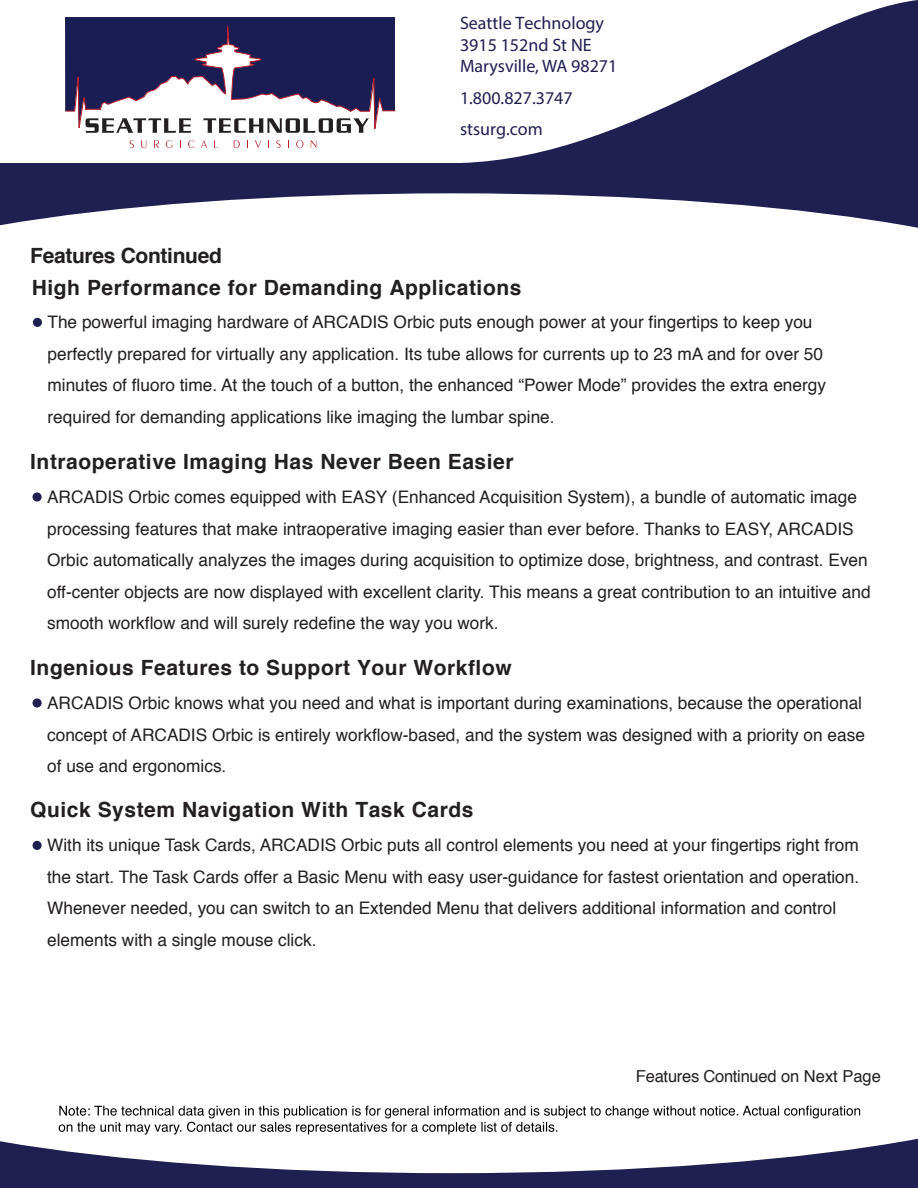
<style>
.page{position:relative;width:918px;height:1188px;background:#fff}
.page>*{position:absolute;margin:0;border:0;box-sizing:border-box;transform-origin:0 0}
.t1{font:700 21px "Helvetica";letter-spacing:.025em;color:#231f20}
.t2{font:700 21px "Helvetica";letter-spacing:-.015em;color:#231f20}
.t3{font:18px/21.6px "Myriad Pro";color:#201f52}
.t4{font:17.25px/31.5px "Helvetica";color:#231f20}
.t5{font:16.5px "Helvetica";letter-spacing:-.015em;color:#231f20}
</style>
<div class="page">
<svg style="left:0;top:1139px;width:918px;height:49px;fill:#201f52"></svg>
<svg style="left:0;top:184px;width:918px;height:44px"></svg>
<svg style="left:461px;top:0;width:457px;height:163px"></svg>
<div style="left:0;top:163px;width:918px;height:21px;background:#201f52"></div>
<svg style="left:59px;top:1106px;width:801px;height:29px"></svg>
<div style="left:33px;top:492px;width:9px;height:10px;background:#201f52;border-radius:50%"></div>
<div style="left:33px;top:318px;width:9px;height:9px;background:#201f52;border-radius:50%"></div>
<div style="left:33px;top:698px;width:9px;height:10px;background:#201f52;border-radius:50%"></div>
<div style="left:33px;top:841px;width:9px;height:9px;background:#201f52;border-radius:50%"></div>
<svg style="left:65px;top:17px;width:331px;height:131px"></svg>
<p class="t2" style="left:30px;top:239px;width:193px">Features Continued</p>
<p class="t3" style="left:460px;top:12px;width:159px">Seattle Technology<br>3915 152nd St NE<br>Marysville, WA 98271</p>
<p class="t3" style="left:460px;top:82px;width:114px;line-height:31.5px">1.800.827.3747 stsurg.com</p>
<p class="t1" style="left:32px;top:271px;width:491px">High Performance for Demanding Applications</p>
<p class="t4" style="left:47px;top:307px;width:780px">The powerful imaging hardware of ARCADIS Orbic puts enough power at your fingertips to keep you perfectly prepared for virtually any application. Its tube allows for currents up to 23 mA and for over 50 minutes of fluoro time. At the touch of a button, the enhanced “Power Mode” provides the extra energy required for demanding applications like imaging the lumbar spine.</p>
<p class="t1" style="left:30px;top:444px;width:485px">Intraoperative Imaging Has Never Been Easier</p>
<p class="t4" style="left:47px;top:482px;width:825px">ARCADIS Orbic comes equipped with EASY (Enhanced Acquisition System), a bundle of automatic image processing features that make intraoperative imaging easier than ever before. Thanks to EASY, ARCADIS Orbic automatically analyzes the images during acquisition to optimize dose, brightness, and contrast. Even off-center objects are now displayed with excellent clarity. This means a great contribution to an intuitive and smooth workflow and will surely redefine the way you work.</p>
<p class="t1" style="left:30px;top:650px;width:483px">Ingenious Features to Support Your Workflow</p>
<p class="t4" style="left:47px;top:688px;width:819px">ARCADIS Orbic knows what you need and what is important during examinations, because the operational concept of ARCADIS Orbic is entirely workflow-based, and the system was designed with a priority on ease of use and ergonomics.</p>
<p class="t1" style="left:30px;top:793px;width:445px">Quick System Navigation With Task Cards</p>
<p class="t4" style="left:47px;top:830px;width:814px">With its unique Task Cards, ARCADIS Orbic puts all control elements you need at your fingertips right from the start. The Task Cards offer a Basic Menu with easy user-guidance for fastest orientation and operation.<br>Whenever needed, you can switch to an Extended Menu that delivers additional information and control elements with a single mouse click.</p>
<p class="t5" style="left:636px;top:1063px;width:247px">Features Continued on Next Page</p>
</div>
